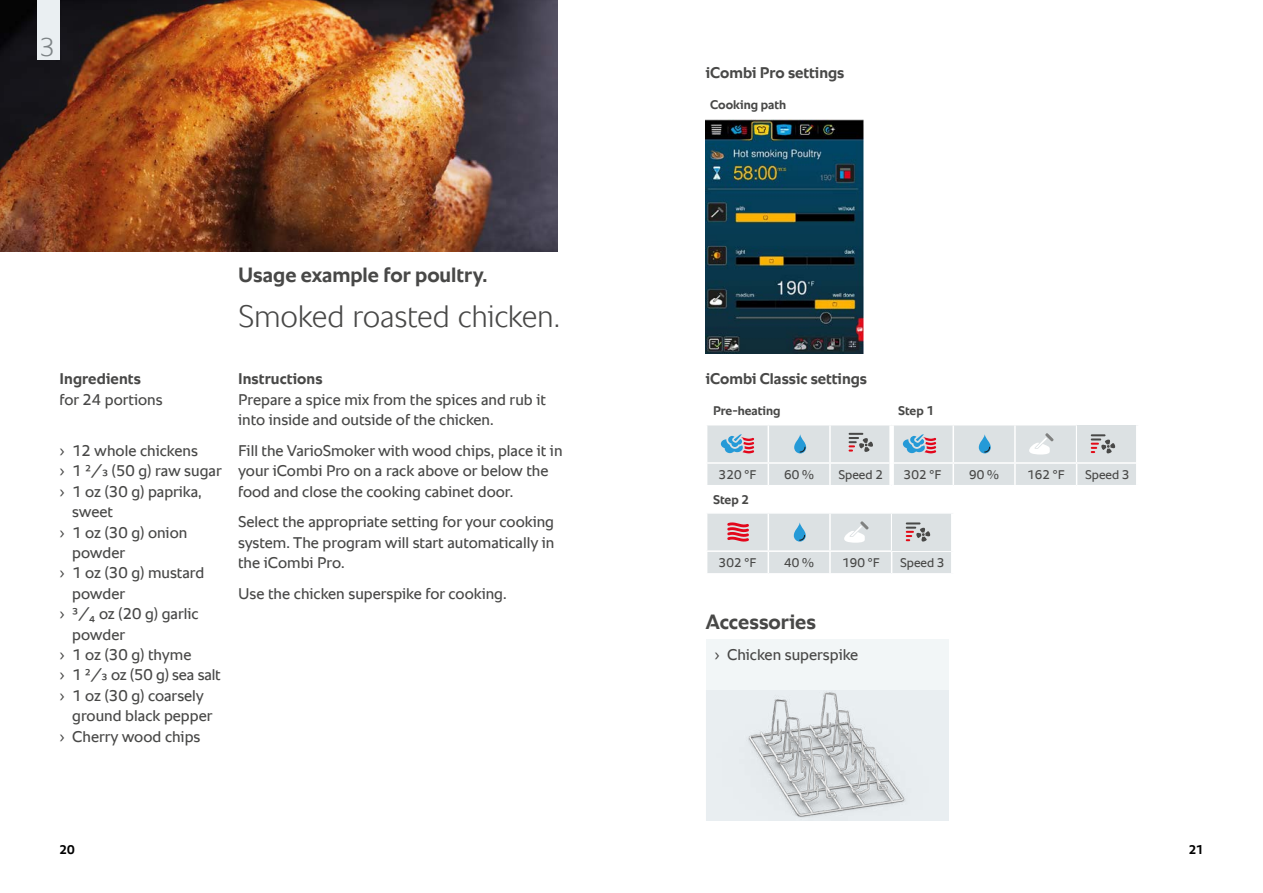
<style>
.page{position:relative;width:1263px;height:893px;background:#fff}
.page>*{position:absolute;margin:0;border:0;box-sizing:border-box;transform-origin:0 0}
.t1{font:300 31.5px "RATIONAL Sans TT";letter-spacing:-.01em;color:#484847}
.t2{font:300 26.1px "RATIONAL Sans TT";color:#7c8285}
.t3{font:700 21px "RATIONAL Sans TT";color:#484847}
.t4{font:15.75px/20.4px "RATIONAL Sans TT";color:#484847}
.t5{font:700 15.75px "RATIONAL Sans TT";color:#484847}
.t6{font:12.75px "RATIONAL Sans TT";color:#484847}
.t7{font:700 12.75px "RATIONAL Sans TT";color:#484847}
.t8{font:700 12.75px "RATIONAL Sans TT";color:#000}
</style>
<div class="page">
<img style="left:706px;top:120px;width:157px;height:234px">
<img style="left:0;top:0;width:557px;height:252px">
<div style="left:706px;top:639px;width:242px;height:52px;background:#f2f6f7"></div>
<img style="left:706px;top:691px;width:242px;height:130px">
<div style="left:37px;top:0;width:23px;height:60px;background:#eaeff2"></div>
<svg style="left:707px;top:425px;width:429px;height:148px"></svg>
<h2 class="t2" style="left:40px;top:37px;width:17px">3</h2>
<h3 class="t3" style="left:238px;top:267px;width:251px">Usage example for poultry.</h3>
<h1 class="t1" style="left:238px;top:293px;width:324px">Smoked roasted chicken.</h1>
<p class="t5" style="left:60px;top:373px;width:83px">Ingredients</p>
<p class="t4" style="left:60px;top:390px;width:105px">for 24 portions</p>
<p class="t4" style="left:60px;top:441px;width:140px">› 12 whole chickens</p>
<p class="t4" style="left:60px;top:462px;width:164px">› 1 2/3 (50 g) raw sugar</p>
<p class="t4" style="left:60px;top:482px;width:144px">› 1 oz (30 g) paprika,</p>
<p class="t4" style="left:72px;top:503px;width:42px">sweet</p>
<p class="t4" style="left:60px;top:523px;width:129px">› 1 oz (30 g) onion</p>
<p class="t4" style="left:72px;top:544px;width:54px">powder</p>
<p class="t4" style="left:60px;top:564px;width:146px">› 1 oz (30 g) mustard</p>
<p class="t4" style="left:72px;top:584px;width:54px">powder</p>
<p class="t4" style="left:60px;top:605px;width:141px">› 3/₄ oz (20 g) garlic</p>
<p class="t4" style="left:72px;top:625px;width:54px">powder</p>
<p class="t4" style="left:60px;top:646px;width:133px">› 1 oz (30 g) thyme</p>
<p class="t4" style="left:60px;top:666px;width:163px">› 1 2/3 oz (50 g) sea salt</p>
<p class="t4" style="left:60px;top:686px;width:146px">› 1 oz (30 g) coarsely</p>
<p class="t4" style="left:72px;top:707px;width:142px">ground black pepper</p>
<p class="t4" style="left:60px;top:727px;width:142px">› Cherry wood chips</p>
<p class="t5" style="left:238px;top:373px;width:86px">Instructions</p>
<p class="t4" style="left:238px;top:390px;width:309px">Prepare a spice mix from the spices and rub it into inside and outside of the chicken.</p>
<p class="t4" style="left:238px;top:441px;width:326px">Fill the VarioSmoker with wood chips, place it in your iCombi Pro on a rack above or below the food and close the cooking cabinet door.</p>
<p class="t4" style="left:238px;top:513px;width:318px;text-align:justify">Select the appropriate setting for your cooking system. The program will start automatically in the iCombi Pro.</p>
<p class="t4" style="left:238px;top:584px;width:270px">Use the chicken superspike for cooking.</p>
<p class="t5" style="left:706px;top:66px;width:140px">iCombi Pro settings</p>
<p class="t7" style="left:710px;top:99px;width:77px">Cooking path</p>
<p class="t5" style="left:706px;top:373px;width:163px">iCombi Classic settings</p>
<p class="t7" style="left:713px;top:406px;width:69px">Pre-heating</p>
<p class="t7" style="left:898px;top:406px;width:37px">Step 1</p>
<p class="t6" style="left:719px;top:470px;width:39px">320 °F</p>
<p class="t6" style="left:784px;top:470px;width:31px">60 %</p>
<p class="t6" style="left:838px;top:470px;width:46px">Speed 2</p>
<p class="t6" style="left:904px;top:470px;width:39px">302 °F</p>
<p class="t6" style="left:969px;top:470px;width:31px">90 %</p>
<p class="t6" style="left:1027px;top:470px;width:39px">162 °F</p>
<p class="t6" style="left:1085px;top:470px;width:46px">Speed 3</p>
<p class="t7" style="left:713px;top:494px;width:37px">Step 2</p>
<p class="t6" style="left:719px;top:558px;width:39px">302 °F</p>
<p class="t6" style="left:784px;top:558px;width:31px">40 %</p>
<p class="t6" style="left:842px;top:558px;width:39px">190 °F</p>
<p class="t6" style="left:900px;top:558px;width:46px">Speed 3</p>
<h3 class="t3" style="left:706px;top:614px;width:112px">Accessories</h3>
<p class="t4" style="left:714px;top:646px;width:145px">› Chicken superspike</p>
<p class="t8" style="left:60px;top:844px;width:17px">20</p>
<p class="t8" style="left:1189px;top:844px;width:16px">21</p>
</div>
